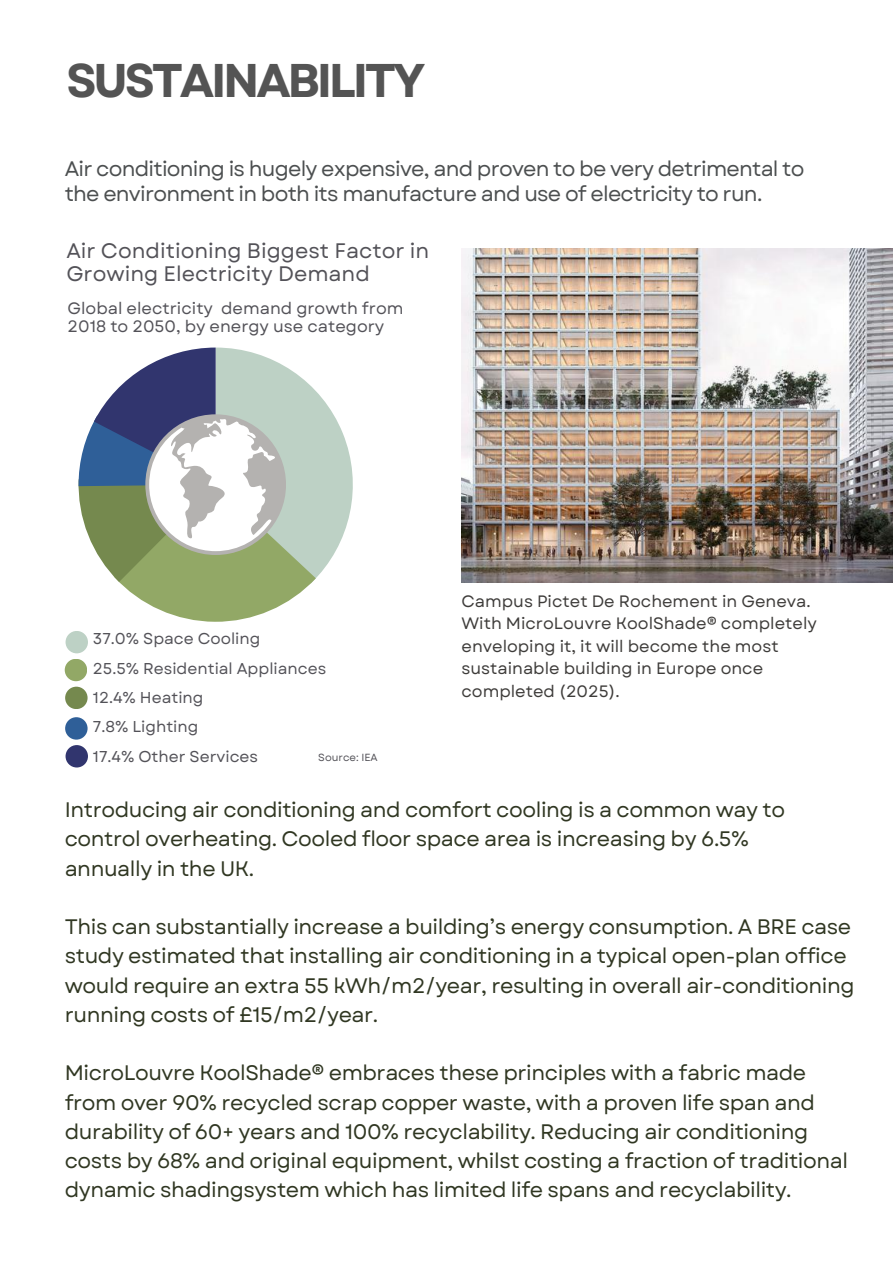
<style>
.page{position:relative;width:893px;height:1264px;background:#fff}
.page>*{position:absolute;margin:0;border:0;box-sizing:border-box;transform-origin:0 0}
.t1{font:700 47.25px "Garet";letter-spacing:-.07em;color:#545454}
.t2{font:21px/29.2px "Garet";letter-spacing:-.02em;color:#303722}
.t3{font:21px/24.8px "Garet";letter-spacing:-.035em;color:#4c4f50}
.t4{font:21px/22.5px "Garet";color:#535258}
.t5{font:16.5px/22.5px "Garet";color:#3e3c3a}
.t6{font:16.5px/18px "Garet";color:#535258}
.t7{font:15.75px/29.4px "Garet";color:#535258}
.t8{font:10.35px "Garet";color:#535258}
</style>
<div class="page">
<img style="left:461px;top:248px;width:431px;height:334px">
<svg style="left:79px;top:347px;width:274px;height:274px"></svg>
<div style="left:65px;top:686px;width:23px;height:23px;background:#75894e;border-radius:50%"></div>
<div style="left:65px;top:658px;width:22px;height:23px;background:#92a866;border-radius:50%"></div>
<div style="left:66px;top:745px;width:22px;height:22px;background:#31356e;border-radius:50%"></div>
<div style="left:65px;top:717px;width:23px;height:22px;background:#2f5f98;border-radius:50%"></div>
<div style="left:66px;top:631px;width:22px;height:22px;background:#bdd1c5;border-radius:50%"></div>
<h1 class="t1" style="left:66px;top:46px;width:361px">SUSTAINABILITY</h1>
<p class="t3" style="left:65px;top:156px;width:741px">Air conditioning is hugely expensive, and proven to be very detrimental to the environment in both its manufacture and use of electricity to run.</p>
<p class="t4" style="left:66px;top:240px;width:364px">Air Conditioning Biggest Factor in<br>Growing Electricity Demand</p>
<p class="t6" style="left:68px;top:299px;width:337px">Global electricity demand growth from<br>2018 to 2050, by energy use category</p>
<p class="t7" style="left:93px;top:624px;width:235px">37.0% Space Cooling<br>25.5% Residential Appliances<br>12.4% Heating<br>7.8% Lighting<br>17.4% Other Services</p>
<p class="t8" style="left:318px;top:750px;width:61px">Source: IEA</p>
<p class="t5" style="left:461px;top:589px;width:357px">Campus Pictet De Rochement in Geneva.<br>With MicroLouvre KoolShade® completely enveloping it, it will become the most sustainable building in Europe once completed (2025).</p>
<p class="t2" style="left:65px;top:795px;width:721px">Introducing air conditioning and comfort cooling is a common way to control overheating. Cooled floor space area is increasing by 6.5% annually in the UK.</p>
<p class="t2" style="left:65px;top:912px;width:791px">This can substantially increase a building’s energy consumption. A BRE case study estimated that installing air conditioning in a typical open-plan office would require an extra 55 kWh/m2/year, resulting in overall air-conditioning running costs of £15/m2/year.</p>
<p class="t2" style="left:65px;top:1058px;width:784px">MicroLouvre KoolShade® embraces these principles with a fabric made from over 90% recycled scrap copper waste, with a proven life span and durability of 60+ years and 100% recyclability. Reducing air conditioning costs by 68% and original equipment, whilst costing a fraction of traditional dynamic shadingsystem which has limited life spans and recyclability.</p>
</div>
